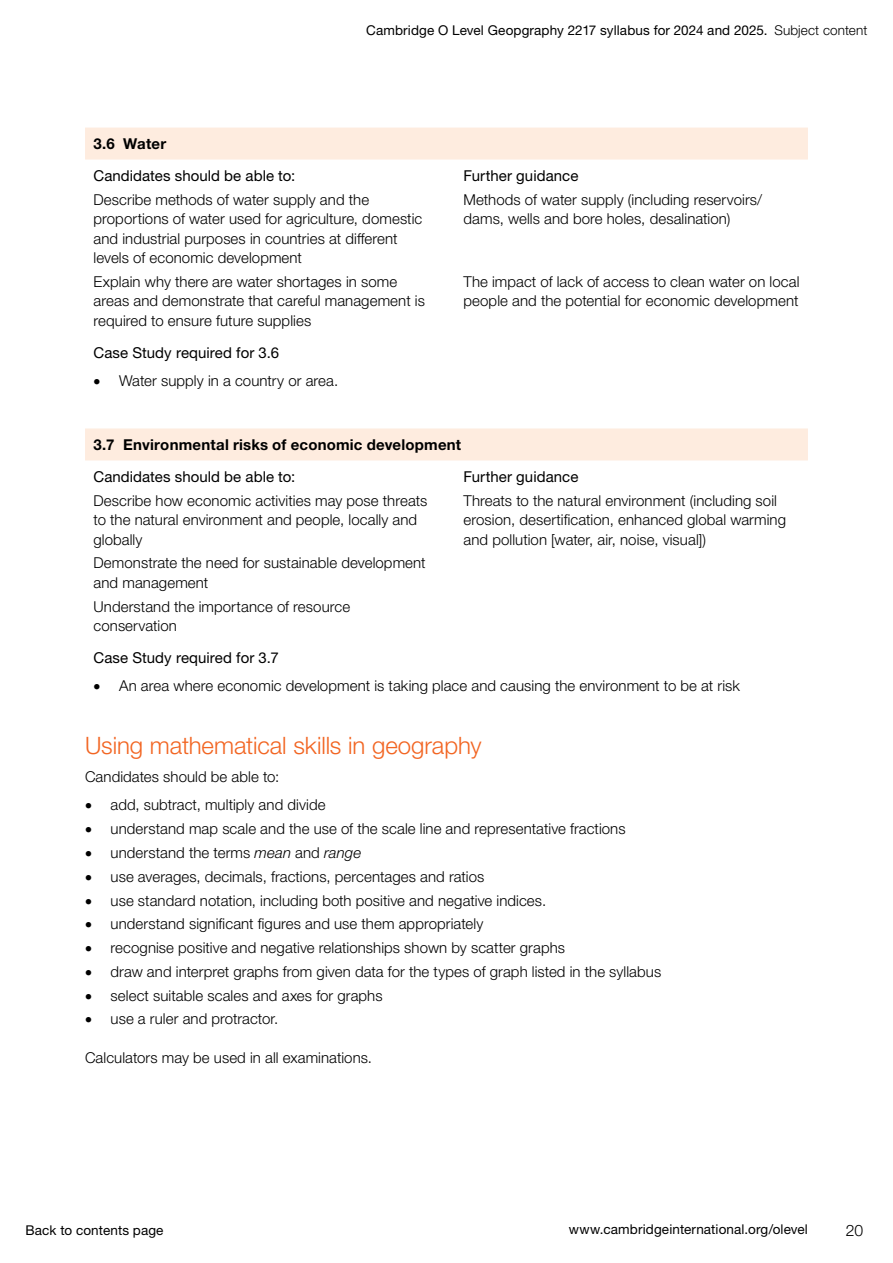
<style>
.page{position:relative;width:893px;height:1263px;background:#fff}
.page>*{position:absolute;margin:0;border:0;box-sizing:border-box;transform-origin:0 0}
.H2a_Main_Heading{font:300 24px "Helvetica Neue LTW1 G";letter-spacing:-.005em;color:#f26522}
.t1{font:300 15.75px "Helvetica Neue LTW1 G";color:#000}
.First_para_before_bu{font:300 15px/19.5px "Helvetica Neue LTW1 G";letter-spacing:.005em;color:#000}
.Bulleted_list_body_t{font:300 15px "Helvetica Neue LTW1 G";letter-spacing:.005em;color:#000}
.First_para_before_bu-2{font:15px "Helvetica Neue LTW1 G";letter-spacing:.005em;color:#000}
.Body_text__no_space{font:700 15px "Helvetica Neue LTW1 G";letter-spacing:.015em;color:#000}
.Body_text{font:300 15px "Helvetica Neue LTW1 G";letter-spacing:.005em;color:#000}
.t2{font:13.5px "Helvetica Neue LTW1 G";letter-spacing:.01em;color:#000}
.s1{font-weight:300}
.s2{font-style:italic}
</style>
<div class="page">
<svg style="left:85px;top:128px;width:723px;height:332px"></svg>
<p class="t2" style="left:366px;top:22px;width:503px">Cambridge O Level Geopgraphy 2217 syllabus for 2024 and 2025. <span class="s1">Subject content</span></p>
<p class="Body_text__no_space" style="left:94px;top:134px;width:74px">3.6 Water</p>
<p class="First_para_before_bu-2" style="left:94px;top:166px;width:203px">Candidates should be able to:</p>
<p class="First_para_before_bu" style="left:94px;top:189px;width:330px">Describe methods of water supply and the proportions of water used for agriculture, domestic and industrial purposes in countries at different levels of economic development</p>
<p class="First_para_before_bu" style="left:94px;top:272px;width:333px">Explain why there are water shortages in some areas and demonstrate that careful management is required to ensure future supplies</p>
<p class="First_para_before_bu-2" style="left:94px;top:343px;width:187px">Case Study required for 3.6</p>
<p class="Bulleted_list_body_t" style="left:94px;top:371px;width:246px">• Water supply in a country or area.</p>
<p class="First_para_before_bu-2" style="left:463px;top:166px;width:117px">Further guidance</p>
<p class="First_para_before_bu" style="left:463px;top:189px;width:300px">Methods of water supply (including reservoirs/ dams, wells and bore holes, desalination)</p>
<p class="First_para_before_bu" style="left:463px;top:272px;width:337px">The impact of lack of access to clean water on local people and the potential for economic development</p>
<p class="Body_text__no_space" style="left:94px;top:435px;width:369px">3.7 Environmental risks of economic development</p>
<p class="First_para_before_bu-2" style="left:94px;top:467px;width:203px">Candidates should be able to:</p>
<p class="First_para_before_bu" style="left:94px;top:490px;width:335px">Describe how economic activities may pose threats to the natural environment and people, locally and globally</p>
<p class="First_para_before_bu" style="left:94px;top:553px;width:334px">Demonstrate the need for sustainable development and management</p>
<p class="First_para_before_bu" style="left:94px;top:596px;width:258px">Understand the importance of resource conservation</p>
<p class="First_para_before_bu-2" style="left:463px;top:467px;width:117px">Further guidance</p>
<p class="First_para_before_bu" style="left:463px;top:490px;width:324px">Threats to the natural environment (including soil erosion, desertification, enhanced global warming and pollution [water, air, noise, visual])</p>
<p class="First_para_before_bu-2" style="left:94px;top:648px;width:187px">Case Study required for 3.7</p>
<p class="Bulleted_list_body_t" style="left:94px;top:676px;width:648px">• An area where economic development is taking place and causing the environment to be at risk</p>
<h2 class="H2a_Main_Heading" style="left:85px;top:731px;width:398px">Using mathematical skills in geography</h2>
<p class="First_para_before_bu" style="left:85px;top:767px;width:196px">Candidates should be able to:</p>
<p class="Bulleted_list_body_t" style="left:85px;top:796px;width:242px">• add, subtract, multiply and divide</p>
<p class="Bulleted_list_body_t" style="left:85px;top:820px;width:542px">• understand map scale and the use of the scale line and representative fractions</p>
<p class="Bulleted_list_body_t" style="left:85px;top:843px;width:278px">• understand the terms <span class="s2">mean</span> and <span class="s2">range</span></p>
<p class="Bulleted_list_body_t" style="left:85px;top:867px;width:401px">• use averages, decimals, fractions, percentages and ratios</p>
<p class="Bulleted_list_body_t" style="left:85px;top:891px;width:463px">• use standard notation, including both positive and negative indices.</p>
<p class="Bulleted_list_body_t" style="left:85px;top:915px;width:400px">• understand significant figures and use them appropriately</p>
<p class="Bulleted_list_body_t" style="left:85px;top:938px;width:481px">• recognise positive and negative relationships shown by scatter graphs</p>
<p class="Bulleted_list_body_t" style="left:85px;top:962px;width:578px">• draw and interpret graphs from given data for the types of graph listed in the syllabus</p>
<p class="Bulleted_list_body_t" style="left:85px;top:986px;width:299px">• select suitable scales and axes for graphs</p>
<p class="Bulleted_list_body_t" style="left:85px;top:1010px;width:195px">• use a ruler and protractor.</p>
<p class="Body_text" style="left:85px;top:1049px;width:288px">Calculators may be used in all examinations.</p>
<p class="t2" style="left:26px;top:1222px;width:140px">Back to contents page</p>
<p class="t2" style="left:569px;top:1221px;width:241px">www.cambridgeinternational.org/olevel</p>
<p class="t1" style="left:846px;top:1221px;width:19px">20</p>
</div>
